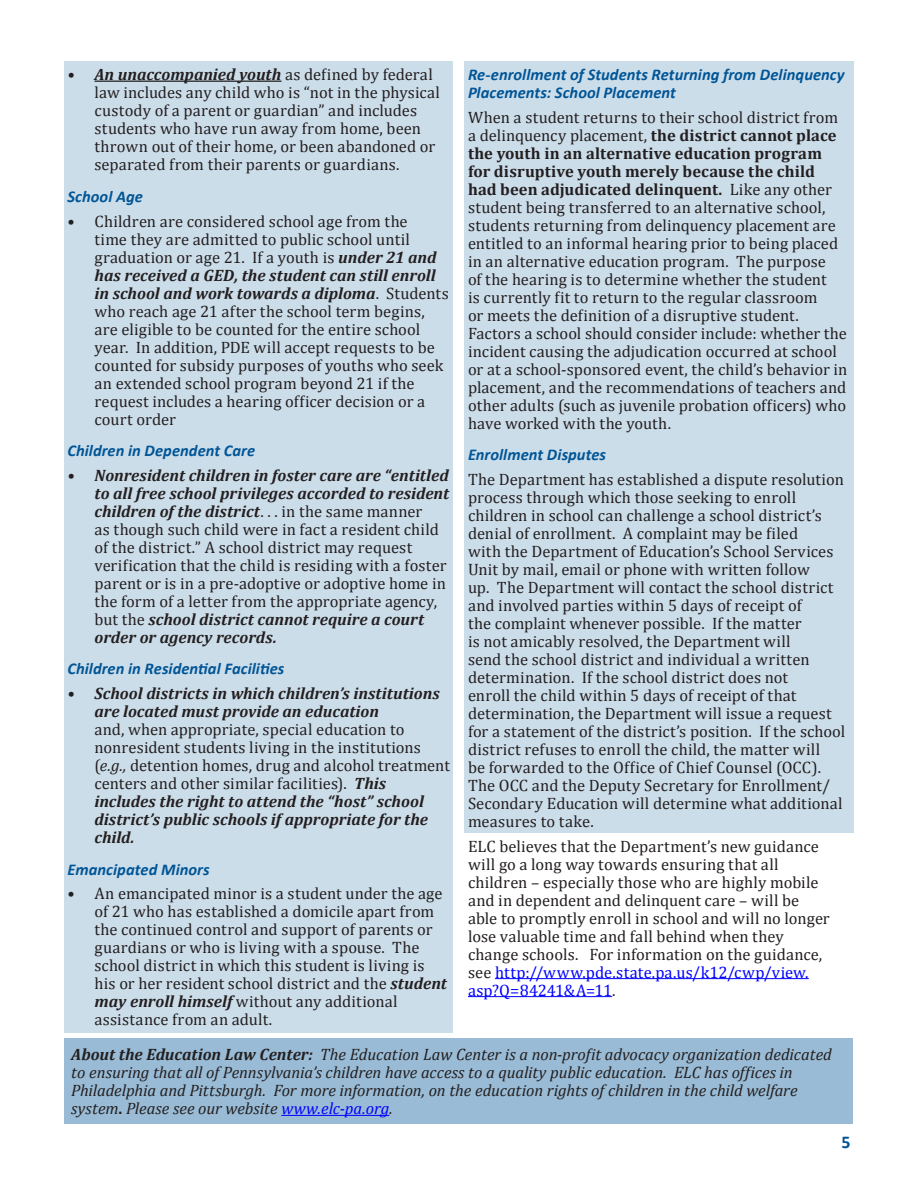
<style>
.page{position:relative;width:918px;height:1188px;background:#fff}
.page>*{position:absolute;margin:0;border:0;box-sizing:border-box;transform-origin:0 0}
.t1{font:700 18px "Calibri";color:#005596}
.t2{font:16.5px/18px "Cambria";letter-spacing:.005em;color:#231f20}
.t3{font:italic 16.5px/18px "Cambria";letter-spacing:-.005em;color:#231f20}
.t4{font:italic 700 16.5px/18px "Calibri";color:#005596}
.t5{font:italic 700 16.5px/18px "Cambria";color:#231f20}
.s1{font-weight:700;font-style:italic}
.s2{font-style:italic}
.s3{font-weight:700}
.s4{color:#00f}
.s5{font-weight:700;font-style:normal}
</style>
<div class="page">
<div style="left:64px;top:62px;width:389px;height:971px;background:#ccddea"></div>
<div style="left:464px;top:62px;width:390px;height:771px;background:#ccddea"></div>
<hr style="left:94px;top:81px;width:187px;height:1px;background:#231f20">
<hr style="left:495px;top:978px;width:314px;height:1px;background:#00f">
<hr style="left:468px;top:996px;width:144px;height:1px;background:#00f">
<div style="left:64px;top:1038px;width:790px;height:86px;background:#99bbd5"></div>
<hr style="left:281px;top:1115px;width:108px;height:1px;background:#00f">
<p class="t2" style="left:94px;top:66px;width:347px;text-indent:-27px"><span class="s1">• An unaccompanied youth</span> as defined by federal law includes any child who is “not in the physical custody of a parent or guardian” and includes students who have run away from home, been thrown out of their home, or been abandoned or separated from their parents or guardians.</p>
<p class="t4" style="left:68px;top:187px;width:77px">School Age</p>
<p class="t2" style="left:94px;top:212px;width:356px;text-indent:-27px">• Children are considered school age from the<br>time they are admitted to public school until graduation or age 21. If a youth is <span class="s1">under 21 and has received a GED, the student can still enroll in school and work towards a diploma</span>. Students who reach age 21 after the school term begins, are eligible to be counted for the entire school year. In addition, PDE will accept requests to be counted for subsidy purposes of youths who seek an extended school program beyond 21 if the request includes a hearing officer decision or a court order</p>
<p class="t4" style="left:68px;top:441px;width:189px">Children in Dependent Care</p>
<p class="t2" style="left:94px;top:466px;width:356px;text-indent:-27px"><span class="s1">• Nonresident children in foster care are “entitled to all free school privileges accorded to resident children of the district</span>. . . in the same manner<br>as though such child were in fact a resident child of the district.” A school district may request verification that the child is residing with a foster parent or is in a pre-adoptive or adoptive home in the form of a letter from the appropriate agency, but the <span class="s1">school district cannot require a court order or agency records.</span></p>
<p class="t4" style="left:68px;top:659px;width:218px">Children in Residential Facilities</p>
<p class="t5" style="left:94px;top:684px;width:347px;text-indent:-27px">• School districts in which children’s institutions are located must provide an education</p>
<p class="t2" style="left:94px;top:720px;width:357px">and, when appropriate, special education to nonresident students living in the institutions (<span class="s2">e.g.,</span> detention homes, drug and alcohol treatment centers and other similar facilities). <span class="s1">This includes the right to attend the “host” school district’s public schools if appropriate for the child.</span></p>
<p class="t4" style="left:68px;top:859px;width:144px">Emancipated Minors</p>
<p class="t2" style="left:94px;top:885px;width:354px;text-indent:-27px">• An emancipated minor is a student under the age of 21 who has established a domicile apart from the continued control and support of parents or guardians or who is living with a spouse. The school district in which this student is living is his or her resident school district and the <span class="s1">student may enroll himself</span> without any additional assistance from an adult.</p>
<p class="t4" style="left:468px;top:65px;width:378px">Re-enrollment of Students Returning from Delinquency<br>Placements: School Placement</p>
<p class="t2" style="left:468px;top:108px;width:381px">When a student returns to their school district from a delinquency placement, <span class="s3">the district cannot place the youth in an alternative education program for disruptive youth merely because the child had been adjudicated delinquent.</span> Like any other student being transferred to an alternative school, students returning from delinquency placement are entitled to an informal hearing prior to being placed in an alternative education program. The purpose<br>of the hearing is to determine whether the student<br>is currently fit to return to the regular classroom<br>or meets the definition of a disruptive student.<br>Factors a school should consider include: whether the incident causing the adjudication occurred at school or at a school-sponsored event, the child’s behavior in placement, and the recommendations of teachers and other adults (such as juvenile probation officers) who have worked with the youth.</p>
<p class="t4" style="left:468px;top:445px;width:140px">Enrollment Disputes</p>
<p class="t2" style="left:468px;top:470px;width:379px">The Department has established a dispute resolution process through which those seeking to enroll children in school can challenge a school district’s denial of enrollment. A complaint may be filed<br>with the Department of Education’s School Services Unit by mail, email or phone with written follow<br>up. The Department will contact the school district and involved parties within 5 days of receipt of<br>the complaint whenever possible. If the matter<br>is not amicably resolved, the Department will<br>send the school district and individual a written determination. If the school district does not<br>enroll the child within 5 days of receipt of that determination, the Department will issue a request for a statement of the district’s position. If the school district refuses to enroll the child, the matter will<br>be forwarded to the Office of Chief Counsel (OCC).<br>The OCC and the Deputy Secretary for Enrollment/ Secondary Education will determine what additional measures to take.</p>
<p class="t2" style="left:468px;top:837px;width:363px">ELC believes that the Department’s new guidance will go a long way towards ensuring that all children – especially those who are highly mobile and in dependent and delinquent care – will be able to promptly enroll in school and will no longer lose valuable time and fall behind when they change schools. For information on the guidance, see <span class="s4">http://www.pde.state.pa.us/k12/cwp/view. asp?Q=84241&amp;A=11</span>.</p>
<p class="t3" style="left:71px;top:1045px;width:762px"><span class="s3">About the Education Law Center:</span> The Education Law Center is a non-profit advocacy organization dedicated to ensuring that all of Pennsylvania’s children have access to a quality public education. ELC has offices in Philadelphia and Pittsburgh. For more information, on the education rights of children in the child welfare system<span class="s5">.</span> Please see our website <span class="s4">www.elc-pa.org</span>.</p>
<p class="t1" style="left:841px;top:1131px;width:11px">5</p>
</div>
